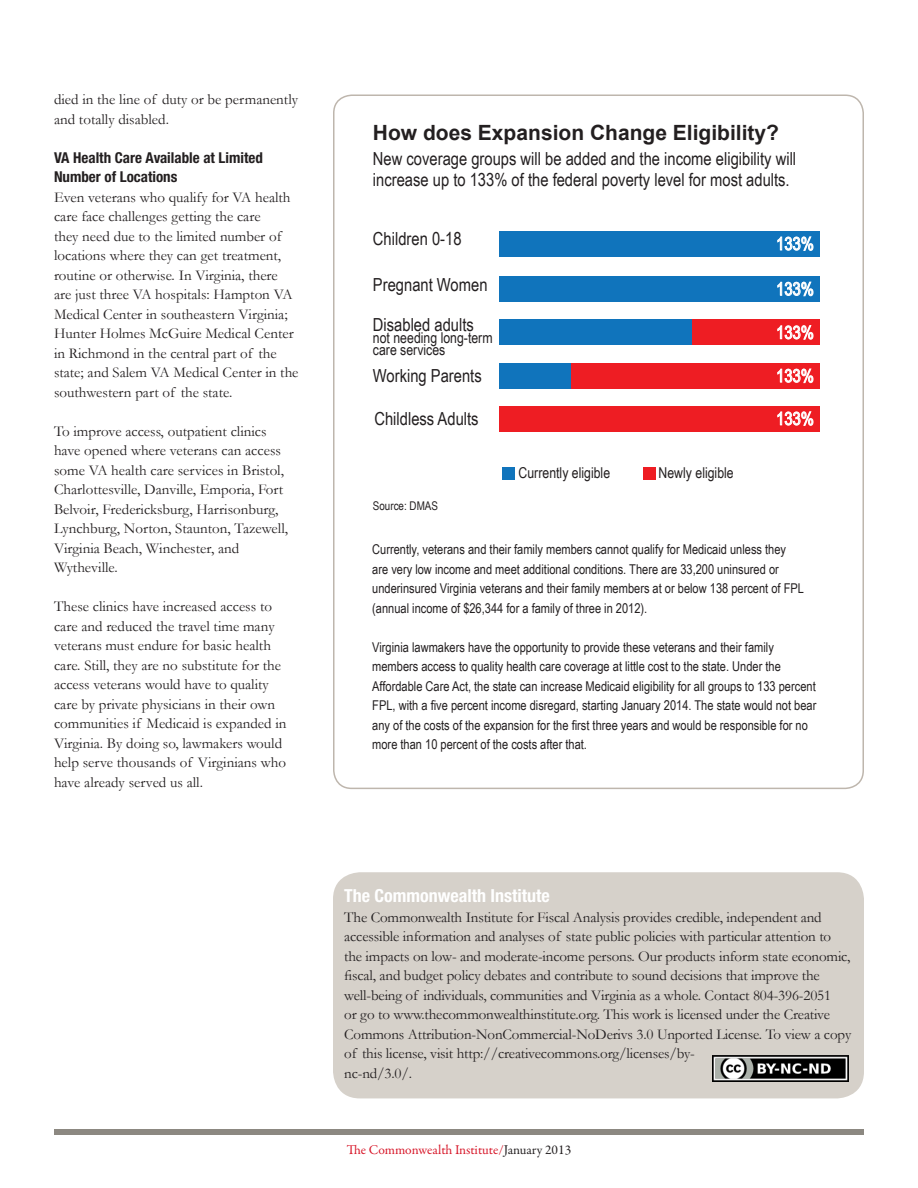
<style>
.page{position:relative;width:918px;height:1188px;background:#fff}
.page>*{position:absolute;margin:0;border:0;box-sizing:border-box;transform-origin:0 0}
.t1{font:700 21px "Arial";color:#231f20}
.t2{font:18px/21.6px "Arial Narrow";color:#231f20}
.Body_Copy{font:700 condensed 18px "Helvetica Neue";color:#fff}
.t3{font:18px "Arial Narrow";color:#fff}
.Body_Copy-2{font:15px/19.5px "Garamond";color:#231f20}
.t4{font:15px/12px "Arial Narrow";color:#231f20}
.Body_Copy-3{font:700 condensed 15px/19.5px "Helvetica Neue";color:#231f20}
.Body_Copy-4{font:13.5px/19.5px "Arial Narrow";color:#231f20}
.t5{font:13.5px "Garamond Premr Pro";letter-spacing:-.005em;color:#d71729}
.t6{font:12px "Arial Narrow";color:#231f20}
.s1{color:#231f20}
</style>
<div class="page">
<div style="left:54px;top:1130px;width:810px;height:5px;background:#8c8881"></div>
<div style="left:333px;top:872px;width:531px;height:226px;background:#d6d1ca;border-radius:27px"></div>
<img style="left:712px;top:1056px;width:137px;height:26px">
<div style="left:499px;top:231px;width:321px;height:26px;background:#1074bc"></div>
<div style="left:499px;top:276px;width:321px;height:26px;background:#1074bc"></div>
<div style="left:499px;top:319px;width:193px;height:26px;background:#1074bc"></div>
<div style="left:499px;top:363px;width:73px;height:26px;background:#1074bc"></div>
<div style="left:499px;top:406px;width:321px;height:26px;background:#ee1d23"></div>
<div style="left:692px;top:319px;width:128px;height:26px;background:#ee1d23"></div>
<div style="left:572px;top:363px;width:248px;height:26px;background:#ee1d23"></div>
<svg style="left:777px;top:237px;width:36px;height:14px"></svg>
<div style="left:502px;top:467px;width:13px;height:13px;background:#1074bc"></div>
<div style="left:643px;top:467px;width:13px;height:13px;background:#ee1d23"></div>
<svg style="left:777px;top:282px;width:36px;height:14px"></svg>
<svg style="left:777px;top:325px;width:36px;height:15px"></svg>
<svg style="left:777px;top:369px;width:36px;height:14px"></svg>
<svg style="left:777px;top:411px;width:36px;height:15px"></svg>
<p class="Body_Copy-2" style="left:54px;top:89px;width:246px">died in the line of duty or be permanently and totally disabled.</p>
<p class="Body_Copy-3" style="left:54px;top:148px;width:211px">VA Health Care Available at Limited<br>Number of Locations</p>
<p class="Body_Copy-2" style="left:54px;top:187px;width:246px">Even veterans who qualify for VA health care face challenges getting the care<br>they need due to the limited number of locations where they can get treatment, routine or otherwise. In Virginia, there are just three VA hospitals: Hampton VA Medical Center in southeastern Virginia; Hunter Holmes McGuire Medical Center in Richmond in the central part of the state; and Salem VA Medical Center in the southwestern part of the state.</p>
<p class="Body_Copy-2" style="left:54px;top:421px;width:236px">To improve access, outpatient clinics have opened where veterans can access some VA health care services in Bristol, Charlottesville, Danville, Emporia, Fort Belvoir, Fredericksburg, Harrisonburg, Lynchburg, Norton, Staunton, Tazewell, Virginia Beach, Winchester, and Wytheville.</p>
<p class="Body_Copy-2" style="left:54px;top:596px;width:234px">These clinics have increased access to care and reduced the travel time many veterans must endure for basic health care. Still, they are no substitute for the access veterans would have to quality care by private physicians in their own communities if Medicaid is expanded in Virginia. By doing so, lawmakers would help serve thousands of Virginians who have already served us all.</p>
<p class="t1" style="left:373px;top:118px;width:408px">How does Expansion Change Eligibility?</p>
<p class="t2" style="left:373px;top:147px;width:425px">New coverage groups will be added and the income eligibility will increase up to 133% of the federal poverty level for most adults.</p>
<p class="t2" style="left:373px;top:228px;width:90px">Children 0-18</p>
<p class="t2" style="left:373px;top:273px;width:116px">Pregnant Women</p>
<p class="t2" style="left:373px;top:313px;width:102px">Disabled adults</p>
<p class="t4" style="left:373px;top:331px;width:121px">not needing long-term care services</p>
<p class="t2" style="left:373px;top:364px;width:110px">Working Parents</p>
<p class="t2" style="left:374px;top:407px;width:106px">Childless Adults</p>
<p class="t6" style="left:373px;top:497px;width:67px">Source: DMAS</p>
<p class="t4" style="left:519px;top:466px;width:93px">Currently eligible</p>
<p class="t4" style="left:659px;top:466px;width:77px">Newly eligible</p>
<p class="t3" style="left:776px;top:230px;width:39px">133%</p>
<p class="t3" style="left:776px;top:276px;width:39px">133%</p>
<p class="t3" style="left:776px;top:319px;width:39px">133%</p>
<p class="t3" style="left:776px;top:363px;width:39px">133%</p>
<p class="t3" style="left:776px;top:405px;width:39px">133%</p>
<p class="Body_Copy-4" style="left:372px;top:539px;width:433px">Currently, veterans and their family members cannot qualify for Medicaid unless they are very low income and meet additional conditions. There are 33,200 uninsured or underinsured Virginia veterans and their family members at or below 138 percent of FPL (annual income of $26,344 for a family of three in 2012).</p>
<p class="Body_Copy-4" style="left:372px;top:637px;width:446px">Virginia lawmakers have the opportunity to provide these veterans and their family members access to quality health care coverage at little cost to the state. Under the Affordable Care Act, the state can increase Medicaid eligibility for all groups to 133 percent FPL, with a five percent income disregard, starting January 2014. The state would not bear any of the costs of the expansion for the first three years and would be responsible for no more than 10 percent of the costs after that.</p>
<p class="Body_Copy" style="left:344px;top:885px;width:207px">The Commonwealth Institute</p>
<p class="Body_Copy-2" style="left:344px;top:907px;width:509px">The Commonwealth Institute for Fiscal Analysis provides credible, independent and accessible information and analyses of state public policies with particular attention to the impacts on low- and moderate-income persons. Our products inform state economic, fiscal, and budget policy debates and contribute to sound decisions that improve the well-being of individuals, communities and Virginia as a whole. Contact 804-396-2051<br>or go to www.thecommonwealthinstitute.org. This work is licensed under the Creative Commons Attribution-NonCommercial-NoDerivs 3.0 Unported License. To view a copy of this license, visit http://creativecommons.org/licenses/by-<br>nc-nd/3.0/.</p>
<p class="t5" style="left:347px;top:1142px;width:226px">The Commonwealth Institute/<span class="s1">January 2013</span></p>
</div>
